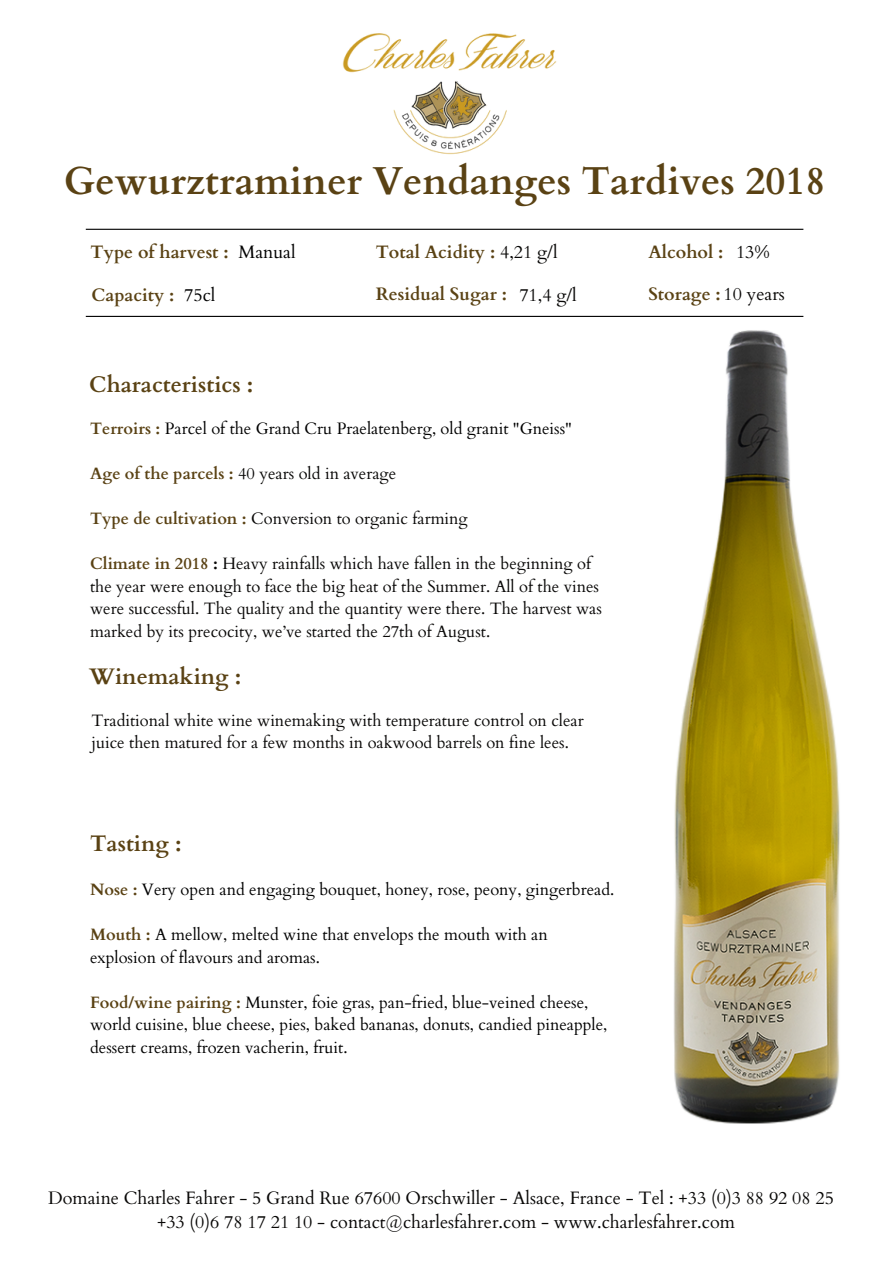
<style>
.page{position:relative;width:893px;height:1264px;background:#fff}
.page>*{position:absolute;margin:0;border:0;box-sizing:border-box;transform-origin:0 0}
.t1{font:700 39px "Cardo";color:#5a4214}
.t2{font:700 22.5px "Cardo";color:#5a4214}
.t3{font:18px/24.8px "Cardo";color:#080706;text-align:center}
.t4{font:700 18px "Cardo";color:#5a4214}
.t5{font:18px "Cardo";color:#000}
.t6{font:16.5px/22.5px "Cardo";color:#080706}
.t7{font:16.5px/22.5px "Cardo";color:#000}
.s1{font-weight:400;color:#080706}
.s2{font-weight:400;color:#000}
.s3{font-weight:700;color:#5a4214}
.s4{font-weight:700}
</style>
<div class="page">
<hr style="left:86px;top:229px;width:717px;height:1px;background:#000">
<hr style="left:86px;top:316px;width:717px;height:1px;background:#000">
<img style="left:342px;top:33px;width:215px;height:122px">
<img style="left:333px;top:315px;width:507px;height:809px">
<h1 class="t1" style="left:64px;top:156px;width:762px">Gewurztraminer Vendanges Tardives 2018</h1>
<p class="t4" style="left:91px;top:240px;width:139px">Type of harvest :</p>
<p class="t4" style="left:375px;top:240px;width:183px">Total Acidity : <span class="s1">4,21 g/l</span></p>
<p class="t4" style="left:648px;top:240px;width:76px">Alcohol :</p>
<p class="t4" style="left:375px;top:282px;width:133px">Residual Sugar :</p>
<p class="t4" style="left:648px;top:282px;width:138px">Storage : <span class="s1">10 years</span></p>
<p class="t5" style="left:238px;top:240px;width:59px">Manual</p>
<p class="t3" style="left:736px;top:239px;width:35px">13%</p>
<p class="t4" style="left:91px;top:283px;width:125px">Capacity : <span class="s2">75cl</span></p>
<p class="t3" style="left:519px;top:283px;width:59px">71,4 g/l</p>
<h2 class="t2" style="left:89px;top:370px;width:165px">Characteristics :</h2>
<p class="t7" style="left:90px;top:418px;width:483px"><span class="s3">Terroirs :</span> Parcel of the Grand Cru Praelatenberg, old granit "Gneiss"</p>
<p class="t6" style="left:90px;top:463px;width:308px"><span class="s3">Age of the parcels :</span> 40 years old in average</p>
<p class="t6" style="left:90px;top:508px;width:379px"><span class="s3">Type de cultivation :</span> Conversion to organic farming</p>
<p class="t6" style="left:90px;top:553px;width:513px"><span class="s3">Climate in 2018</span> <span class="s4">:</span> Heavy rainfalls which have fallen in the beginning of the year were enough to face the big heat of the Summer. All of the vines were successful. The quality and the quantity were there. The harvest was marked by its precocity, we’ve started the 27th of August.</p>
<h2 class="t2" style="left:89px;top:661px;width:153px">Winemaking :</h2>
<p class="t6" style="left:91px;top:709px;width:493px">Traditional white wine winemaking with temperature control on clear juice then matured for a few months in oakwood barrels on fine lees.</p>
<h2 class="t2" style="left:90px;top:828px;width:93px">Tasting :</h2>
<p class="t7" style="left:90px;top:879px;width:525px"><span class="s3">Nose :</span> Very open and engaging bouquet, honey, rose, peony, gingerbread.</p>
<p class="t7" style="left:90px;top:924px;width:459px"><span class="s3">Mouth :</span> A mellow, melted wine that envelops the mouth with an explosion of flavours and aromas.</p>
<p class="t7" style="left:90px;top:991px;width:519px"><span class="s3">Food/wine pairing :</span> Munster, foie gras, pan-fried, blue-veined cheese, world cuisine, blue cheese, pies, baked bananas, donuts, candied pineapple, dessert creams, frozen vacherin, fruit.</p>
<p class="t3" style="left:48px;top:1185px;width:787px">Domaine Charles Fahrer - 5 Grand Rue 67600 Orschwiller - Alsace, France - Tel : +33 (0)3 88 92 08 25 +33 (0)6 78 17 21 10 - contact@charlesfahrer.com - www.charlesfahrer.com</p>
</div>
